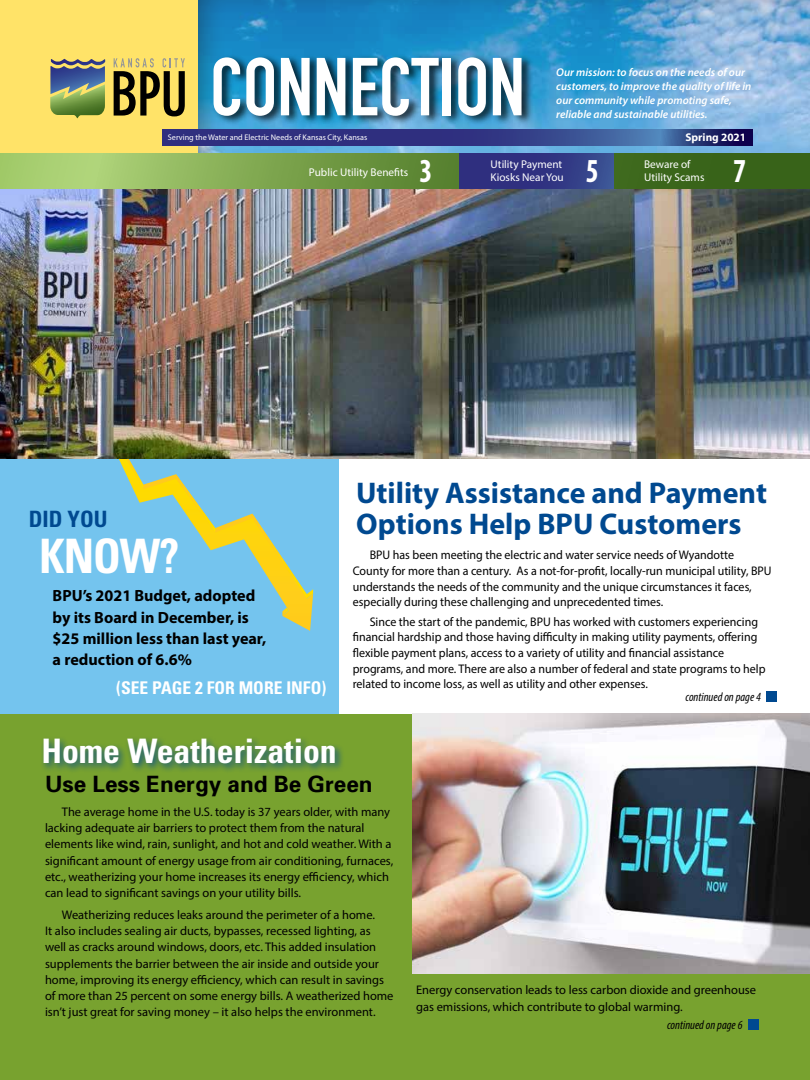
<style>
.page{position:relative;width:810px;height:1080px;background:#fff}
.page>*{position:absolute;margin:0;border:0;box-sizing:border-box;transform-origin:0 0}
.t1{font:80.62px "DIN Engschrift Std";color:#fff}
.t2{font:700 condensed 47.5px "Univers";color:#fff;scale:.96 1}
.t3{font:700 condensed 33.75px "Univers";color:#fff}
.t4{font:700 condensed 33.75px "Myriad Pro";color:#fff;scale:.9 1}
.t5{font:700 30px/31.2px "Myriad Pro";color:#004990}
.t6{font:700 22.5px "Univers";color:#000}
.t7{font:700 condensed 22.5px "Univers";color:#004990}
.t8{font:700 condensed 17.5px "Univers";color:#fff}
.t9{font:700 16.25px/21.2px "Myriad Pro";color:#000}
.t10{font:12.5px/16.2px "Myriad Pro";color:#000}
.t11{font:12.5px/15.6px "Myriad Pro";color:#000;scale:.96 1}
.t12{font:italic condensed 12.5px "Myriad Pro";color:#000}
.t13{font:italic 600 11.25px/13.8px "Myriad Pro";color:#fff}
.t14{font:11.25px/12.5px "Myriad Pro";color:#fff}
.t15{font:700 11.25px "Myriad Pro";color:#fff}
.t16{font:8.12px "Myriad Pro";color:#fff}
</style>
<div class="page">
<div style="left:0;top:458px;width:339px;height:258px;background:#74c4ee"></div>
<svg style="left:119px;top:459px;width:194px;height:172px"></svg>
<img style="left:0;top:188px;width:810px;height:271px">
<div style="left:196px;top:0;width:614px;height:167px;background:#000;opacity:.42"></div>
<div style="left:0;top:0;width:197px;height:166px;background:#ffe368"></div>
<svg style="left:0;top:153px;width:810px;height:35px;background:#709844"></svg>
<div style="left:0;top:715px;width:810px;height:365px;background:#78a22f"></div>
<div style="left:459px;top:153px;width:155px;height:35px;background:linear-gradient(to right,#2c267a,#38498e)"></div>
<svg style="left:162px;top:130px;width:590px;height:15px;background:#313b84"></svg>
<div style="left:213px;top:54px;width:321px;height:72px;background:#000;opacity:.75"></div>
<svg style="left:50px;top:59px;width:55px;height:59px"></svg>
<svg style="left:114px;top:58px;width:71px;height:58px"></svg>
<div style="left:40px;top:735px;width:305px;height:39px;background:#004990;opacity:.75"></div>
<div style="left:766px;top:691px;width:11px;height:11px;background:#004990"></div>
<div style="left:748px;top:1020px;width:11px;height:10px;background:#004990"></div>
<img style="left:412px;top:714px;width:398px;height:260px">
<h1 class="t1" style="left:210px;top:40px;width:316px">CONNECTION</h1>
<p class="t16" style="left:168px;top:132px;width:201px">Serving the Water and Electric Needs of Kansas City, Kansas</p>
<p class="t13" style="left:556px;top:66px;width:197px">Our mission: to focus on the needs of our customers, to improve the quality of life in our community while promoting safe, reliable and sustainable utilities.</p>
<p class="t15" style="left:686px;top:130px;width:62px">Spring 2021</p>
<h3 class="t4" style="left:420px;top:150px;width:16px">3</h3>
<h3 class="t4" style="left:586px;top:150px;width:16px">5</h3>
<p class="t14" style="left:309px;top:166px;width:101px">Public Utility Benefits</p>
<p class="t14" style="left:491px;top:158px;width:75px">Utility Payment<br>Kiosks Near You</p>
<p class="t14" style="left:644px;top:158px;width:48px">Beware of</p>
<p class="t14" style="left:644px;top:171px;width:62px">Utility Scams</p>
<h3 class="t4" style="left:733px;top:150px;width:16px">7</h3>
<h3 class="t7" style="left:29px;top:505px;width:80px">DID YOU</h3>
<h2 class="t2" style="left:40px;top:527px;width:147px">KNOW?</h2>
<h3 class="t9" style="left:53px;top:585px;width:215px">BPU’s 2021 Budget, adopted by its Board in December, is $25 million less than last year, a reduction of 6.6%</h3>
<h3 class="t8" style="left:116px;top:677px;width:212px">(SEE PAGE 2 FOR MORE INFO)</h3>
<h3 class="t3" style="left:41px;top:730px;width:297px">Home Weatherization</h3>
<h3 class="t5" style="left:356px;top:476px;width:412px">Utility Assistance and Payment<br>Options Help BPU Customers</h3>
<p class="t11" style="left:353px;top:547px;width:438px;text-indent:17px">BPU has been meeting the electric and water service needs of Wyandotte County for more than a century. As a not-for-profit, locally-run municipal utility, BPU understands the needs of the community and the unique circumstances it faces, especially during these challenging and unprecedented times.</p>
<p class="t11" style="left:353px;top:613px;width:432px;text-indent:17px">Since the start of the pandemic, BPU has worked with customers experiencing financial hardship and those having difficulty in making utility payments, offering flexible payment plans, access to a variety of utility and financial assistance programs, and more. There are also a number of federal and state programs to help related to income loss, as well as utility and other expenses.</p>
<p class="t12" style="left:686px;top:689px;width:77px">continued on page 4</p>
<h3 class="t6" style="left:45px;top:770px;width:329px">Use Less Energy and Be Green</h3>
<p class="t10" style="left:45px;top:803px;width:350px;text-indent:17px">The average home in the U.S. today is 37 years older, with many lacking adequate air barriers to protect them from the natural elements like wind, rain, sunlight, and hot and cold weather. With a significant amount of energy usage from air conditioning, furnaces, etc., weatherizing your home increases its energy efficiency, which can lead to significant savings on your utility bills.</p>
<p class="t10" style="left:45px;top:906px;width:350px;text-indent:17px">Weatherizing reduces leaks around the perimeter of a home.<br>It also includes sealing air ducts, bypasses, recessed lighting, as well as cracks around windows, doors, etc. This added insulation supplements the barrier between the air inside and outside your home, improving its energy efficiency, which can result in savings of more than 25 percent on some energy bills. A weatherized home isn’t just great for saving money – it also helps the environment.</p>
<p class="t10" style="left:416px;top:982px;width:342px">Energy conservation leads to less carbon dioxide and greenhouse gas emissions, which contribute to global warming.</p>
<p class="t12" style="left:667px;top:1017px;width:77px">continued on page 6</p>
</div>
